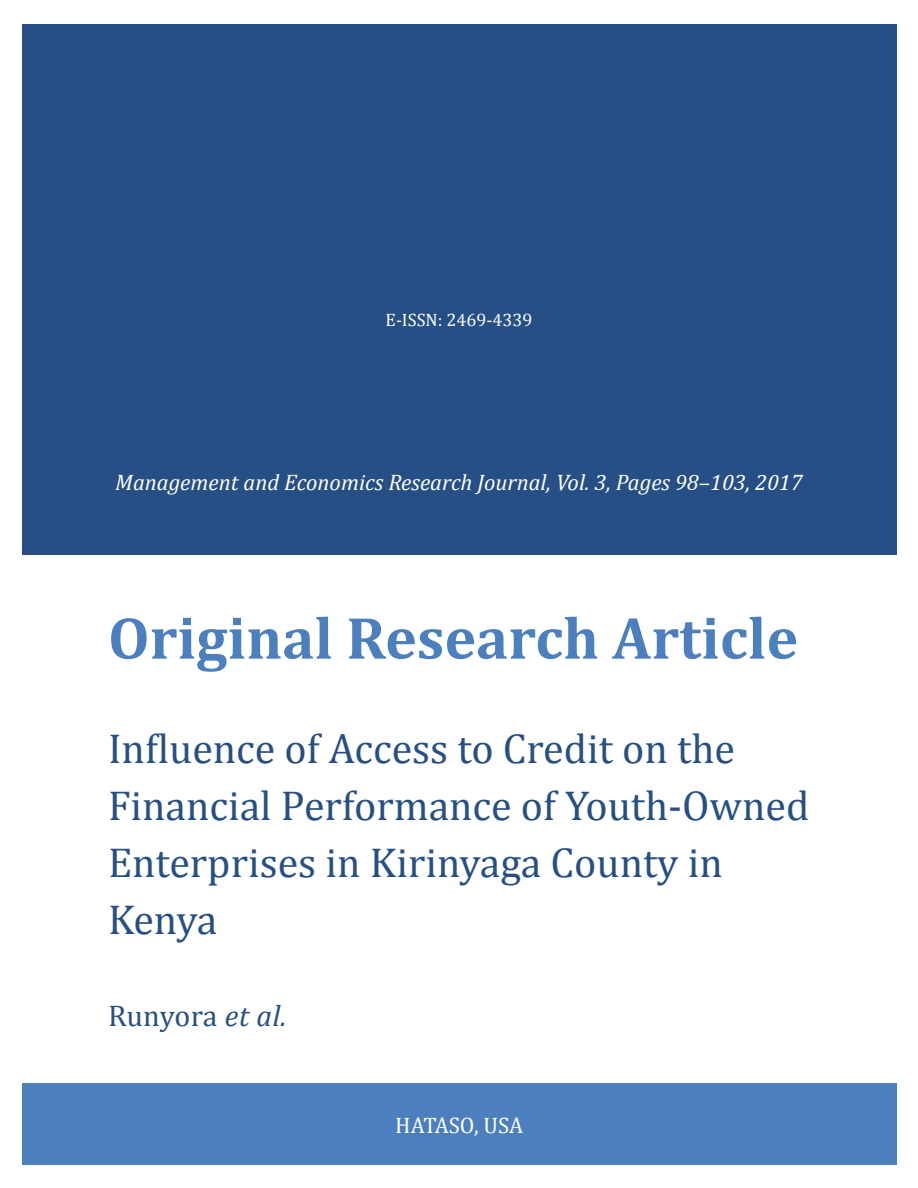
<style>
.page{position:relative;width:918px;height:1188px;background:#fff}
.page>*{position:absolute;margin:0;border:0;box-sizing:border-box;transform-origin:0 0}
.t1{font:700 60px "Cambria";color:#4c7fbe}
.t2{font:42px/57px "Cambria";color:#264f85}
.t3{font:30px "Cambria";letter-spacing:-.01em;color:#264f85}
.t4{font:italic 22.5px "Cambria";color:#fff}
.t5{font:22.5px "Cambria";letter-spacing:-.01em;color:#fff}
.t6{font:18px "Cambria";color:#fff}
.s1{font-style:italic}
</style>
<div class="page">
<div style="left:22px;top:1083px;width:875px;height:82px;background:#4c7fbe"></div>
<div style="left:22px;top:24px;width:874px;height:531px;background:#264f85"></div>
<p class="t6" style="left:386px;top:309px;width:148px">E-ISSN: 2469-4339</p>
<p class="t4" style="left:115px;top:467px;width:689px">Management and Economics Research Journal, Vol. 3, Pages 98–103, 2017</p>
<h1 class="t1" style="left:108px;top:596px;width:692px">Original Research Article</h1>
<p class="t2" style="left:108px;top:720px;width:703px">Influence of Access to Credit on the<br>Financial Performance of Youth-Owned<br>Enterprises in Kirinyaga County in<br>Kenya</p>
<p class="t3" style="left:108px;top:998px;width:180px">Runyora <span class="s1">et al.</span></p>
<p class="t5" style="left:395px;top:1112px;width:129px">HATASO, USA</p>
</div>
